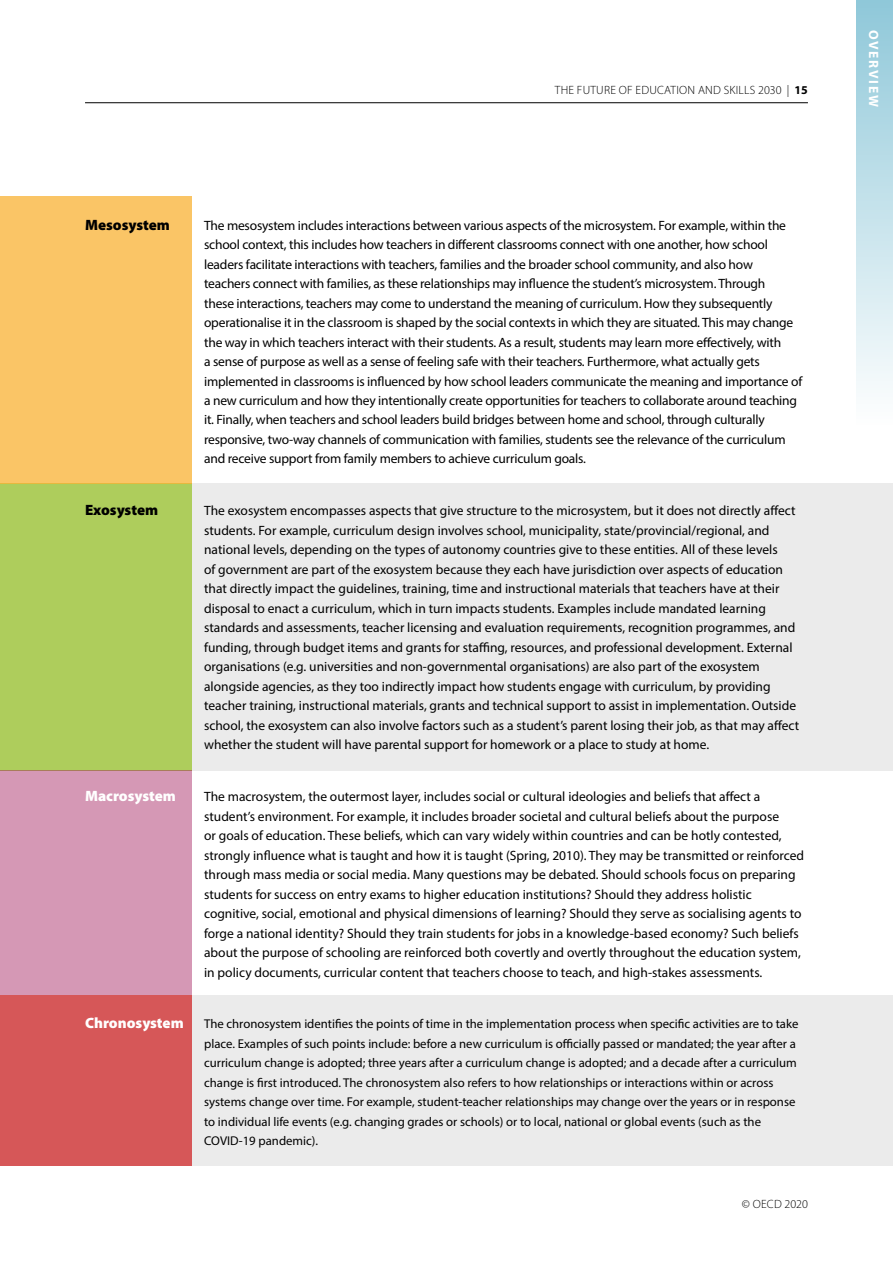
<style>
.page{position:relative;width:893px;height:1263px;background:#fff}
.page>*{position:absolute;margin:0;border:0;box-sizing:border-box;transform-origin:0 0}
.t1{font:900 15px "Myriad Pro";color:#fff}
.t2{font:900 15px "Myriad Pro";color:#000}
.t3{font:13.5px/19.5px "Myriad Pro";color:#000}
.t4{font:700 13.5px "Myriad Pro";letter-spacing:.13em;color:#fff}
.t5{font:12.75px/19.5px "Myriad Pro";color:#000}
.t6{font:300 12px "Myriad Pro";letter-spacing:.02em;color:#000}
.s1{font-weight:700}
</style>
<div class="page">
<div style="left:0;top:484px;width:893px;height:287px;background:#ebebeb"></div>
<div style="left:0;top:995px;width:893px;height:170px;background:#ebebeb"></div>
<hr style="left:85px;top:102px;width:723px;height:1px;background:#000">
<div style="left:0;top:484px;width:191px;height:287px;background:#aecd5c"></div>
<div style="left:0;top:771px;width:191px;height:224px;background:#d598b5"></div>
<div style="left:0;top:995px;width:191px;height:170px;background:#d65758"></div>
<div style="left:0;top:197px;width:191px;height:287px;background:#fac566"></div>
<div style="left:856px;top:0;width:37px;height:424px;background:linear-gradient(to bottom,#8fc8d9,#fdfefe)"></div>
<p class="t6" style="left:555px;top:83px;width:255px">THE FUTURE OF EDUCATION AND SKILLS 2030 | <span class="s1">15</span></p>
<p class="t2" style="left:85px;top:214px;width:86px">Mesosystem</p>
<p class="t3" style="left:204px;top:215px;width:600px">The mesosystem includes interactions between various aspects of the microsystem. For example, within the school context, this includes how teachers in different classrooms connect with one another, how school leaders facilitate interactions with teachers, families and the broader school community, and also how teachers connect with families, as these relationships may influence the student’s microsystem. Through<br>these interactions, teachers may come to understand the meaning of curriculum. How they subsequently operationalise it in the classroom is shaped by the social contexts in which they are situated. This may change the way in which teachers interact with their students. As a result, students may learn more effectively, with<br>a sense of purpose as well as a sense of feeling safe with their teachers. Furthermore, what actually gets implemented in classrooms is influenced by how school leaders communicate the meaning and importance of a new curriculum and how they intentionally create opportunities for teachers to collaborate around teaching it. Finally, when teachers and school leaders build bridges between home and school, through culturally responsive, two-way channels of communication with families, students see the relevance of the curriculum and receive support from family members to achieve curriculum goals.</p>
<p class="t2" style="left:85px;top:500px;width:75px">Exosystem</p>
<p class="t3" style="left:204px;top:501px;width:597px">The exosystem encompasses aspects that give structure to the microsystem, but it does not directly affect students. For example, curriculum design involves school, municipality, state/provincial/regional, and national levels, depending on the types of autonomy countries give to these entities. All of these levels<br>of government are part of the exosystem because they each have jurisdiction over aspects of education that directly impact the guidelines, training, time and instructional materials that teachers have at their disposal to enact a curriculum, which in turn impacts students. Examples include mandated learning standards and assessments, teacher licensing and evaluation requirements, recognition programmes, and funding, through budget items and grants for staffing, resources, and professional development. External organisations (e.g. universities and non-governmental organisations) are also part of the exosystem alongside agencies, as they too indirectly impact how students engage with curriculum, by providing teacher training, instructional materials, grants and technical support to assist in implementation. Outside school, the exosystem can also involve factors such as a student’s parent losing their job, as that may affect whether the student will have parental support for homework or a place to study at home.</p>
<p class="t1" style="left:85px;top:786px;width:92px">Macrosystem</p>
<p class="t3" style="left:204px;top:787px;width:601px">The macrosystem, the outermost layer, includes social or cultural ideologies and beliefs that affect a student’s environment. For example, it includes broader societal and cultural beliefs about the purpose<br>or goals of education. These beliefs, which can vary widely within countries and can be hotly contested, strongly influence what is taught and how it is taught (Spring, 2010). They may be transmitted or reinforced through mass media or social media. Many questions may be debated. Should schools focus on preparing students for success on entry exams to higher education institutions? Should they address holistic cognitive, social, emotional and physical dimensions of learning? Should they serve as socialising agents to forge a national identity? Should they train students for jobs in a knowledge-based economy? Such beliefs about the purpose of schooling are reinforced both covertly and overtly throughout the education system, in policy documents, curricular content that teachers choose to teach, and high-stakes assessments.</p>
<p class="t1" style="left:85px;top:1013px;width:100px">Chronosystem</p>
<p class="t5" style="left:204px;top:1014px;width:596px">The chronosystem identifies the points of time in the implementation process when specific activities are to take place. Examples of such points include: before a new curriculum is officially passed or mandated; the year after a curriculum change is adopted; three years after a curriculum change is adopted; and a decade after a curriculum change is first introduced. The chronosystem also refers to how relationships or interactions within or across systems change over time. For example, student-teacher relationships may change over the years or in response to individual life events (e.g. changing grades or schools) or to local, national or global events (such as the COVID-19 pandemic).</p>
<p class="t6" style="left:742px;top:1197px;width:68px">© OECD 2020</p>
<p class="t4" style="left:883px;top:30px;width:79px;rotate:90deg">OVERVIEW</p>
</div>
